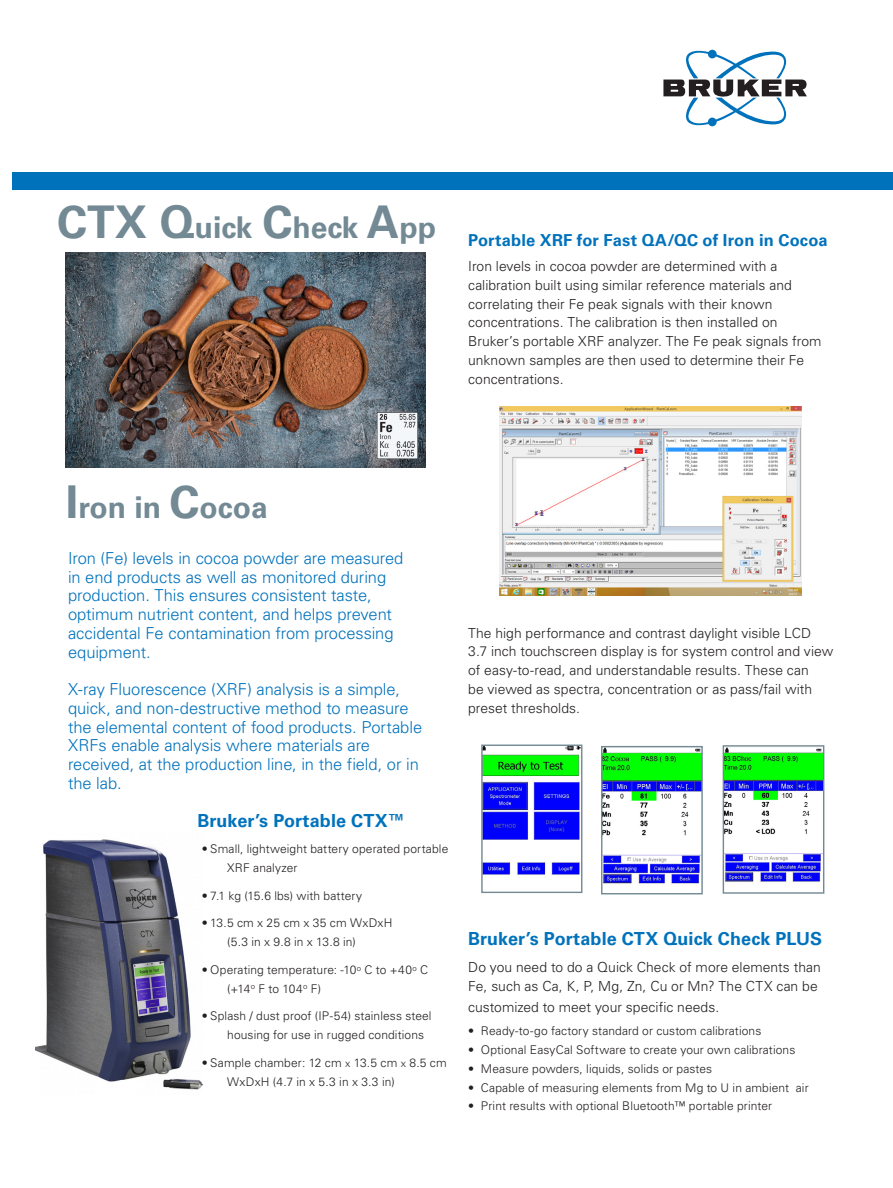
<style>
.page{position:relative;width:893px;height:1188px;background:#fff}
.page>*{position:absolute;margin:0;border:0;box-sizing:border-box;transform-origin:0 0}
.application_headline{font:700 30px "Univers";color:#738a95}
.application_body{font:700 18px "Univers";letter-spacing:.005em;color:#0072bc}
.application_intro{font:300 16.5px/18.8px "Univers";letter-spacing:-.005em;color:#0072bc}
.application_body-2{font:700 16.5px "Univers";letter-spacing:.01em;color:#0072bc}
.application_body-3{font:300 13.8px/18.8px "Univers";color:#231f20}
.t1{font:300 12px/18.8px "Univers";letter-spacing:.01em;color:#231f20}
.s1{font-size:45px}
.s2{font-size:10.5px}
</style>
<div class="page">
<div style="left:13px;top:172px;width:880px;height:17px;background:#0072bc"></div>
<svg style="left:663px;top:50px;width:144px;height:76px"></svg>
<img style="left:499px;top:406px;width:303px;height:189px">
<img style="left:65px;top:253px;width:360px;height:215px">
<img style="left:483px;top:747px;width:97px;height:130px">
<div style="left:481px;top:745px;width:101px;height:148px;border:1px solid #738a95"></div>
<img style="left:377px;top:412px;width:40px;height:46px">
<img style="left:725px;top:747px;width:97px;height:135px">
<div style="left:723px;top:745px;width:101px;height:149px;border:1px solid #738a95"></div>
<img style="left:603px;top:748px;width:98px;height:136px">
<div style="left:601px;top:746px;width:102px;height:148px;border:1px solid #738a95"></div>
<img style="left:36px;top:839px;width:167px;height:251px">
<p class="application_headline" style="left:57px;top:210px;width:380px"><span class="s1">CTX Q</span>uick <span class="s1">C</span>heck <span class="s1">A</span>pp</p>
<p class="application_body-2" style="left:468px;top:231px;width:361px">Portable XRF for Fast QA/QC of Iron in Cocoa</p>
<p class="application_body-3" style="left:468px;top:257px;width:355px">Iron levels in cocoa powder are determined with a calibration built using similar reference materials and correlating their Fe peak signals with their known concentrations. The calibration is then installed on Bruker’s portable XRF analyzer. The Fe peak signals from unknown samples are then used to determine their Fe concentrations.</p>
<p class="application_headline" style="left:66px;top:489px;width:203px"><span class="s1">I</span>ron in <span class="s1">C</span>ocoa</p>
<p class="application_intro" style="left:68px;top:549px;width:337px">Iron (Fe) levels in cocoa powder are measured in end products as well as monitored during production. This ensures consistent taste, optimum nutrient content, and helps prevent accidental Fe contamination from processing equipment.</p>
<p class="application_intro" style="left:68px;top:680px;width:356px">X-ray Fluorescence (XRF) analysis is a simple, quick, and non-destructive method to measure the elemental content of food products. Portable XRFs enable analysis where materials are received, at the production line, in the field, or in the lab.</p>
<p class="application_body" style="left:198px;top:810px;width:209px">Bruker’s Portable CTX™</p>
<p class="t1" style="left:227px;top:839px;width:223px;text-indent:-26px">• Small, lightweight battery operated portable<br>XRF analyzer</p>
<p class="t1" style="left:202px;top:886px;width:162px">• 7.1 kg (15.6 lbs) with battery</p>
<p class="t1" style="left:227px;top:914px;width:167px;text-indent:-26px">• 13.5 cm x 25 cm x 35 cm WxDxH (5.3 in x 9.8 in x 13.8 in)</p>
<p class="t1" style="left:227px;top:960px;width:202px;text-indent:-26px">• Operating temperature: -10<sup>o</sup> C to +40<sup>o</sup> C (+14<sup>o</sup> F to 104<sup>o</sup> F)</p>
<p class="t1" style="left:227px;top:1007px;width:206px;text-indent:-26px">• Splash / dust proof (IP-54) stainless steel housing for use in rugged conditions</p>
<p class="t1" style="left:227px;top:1053px;width:221px;text-indent:-26px">• Sample chamber: 12 cm <span class="s2">x</span> 13.5 cm <span class="s2">x</span> 8.5 cm<br>WxDxH (4.7 in x 5.3 in x 3.3 in)</p>
<p class="application_body-3" style="left:468px;top:623px;width:367px">The high performance and contrast daylight visible LCD 3.7 inch touchscreen display is for system control and view of easy-to-read, and understandable results. These can<br>be viewed as spectra, concentration or as pass/fail with preset thresholds.</p>
<p class="application_body" style="left:468px;top:928px;width:355px">Bruker’s Portable CTX Quick Check PLUS</p>
<p class="application_body-3" style="left:468px;top:958px;width:354px">Do you need to do a Quick Check of more elements than<br>Fe, such as Ca, K, P, Mg, Zn, Cu or Mn? The CTX can be</p>
<p class="application_body-3" style="left:468px;top:998px;width:253px">customized to meet your specific needs.</p>
<p class="t1" style="left:468px;top:1022px;width:295px">• Ready-to-go factory standard or custom calibrations</p>
<p class="t1" style="left:468px;top:1041px;width:329px">• Optional EasyCal Software to create your own calibrations</p>
<p class="t1" style="left:468px;top:1059px;width:246px">• Measure powders, liquids, solids or pastes</p>
<p class="t1" style="left:468px;top:1078px;width:342px">• Capable of measuring elements from Mg to U in ambient air</p>
<p class="t1" style="left:468px;top:1097px;width:305px">• Print results with optional Bluetooth™ portable printer</p>
</div>
